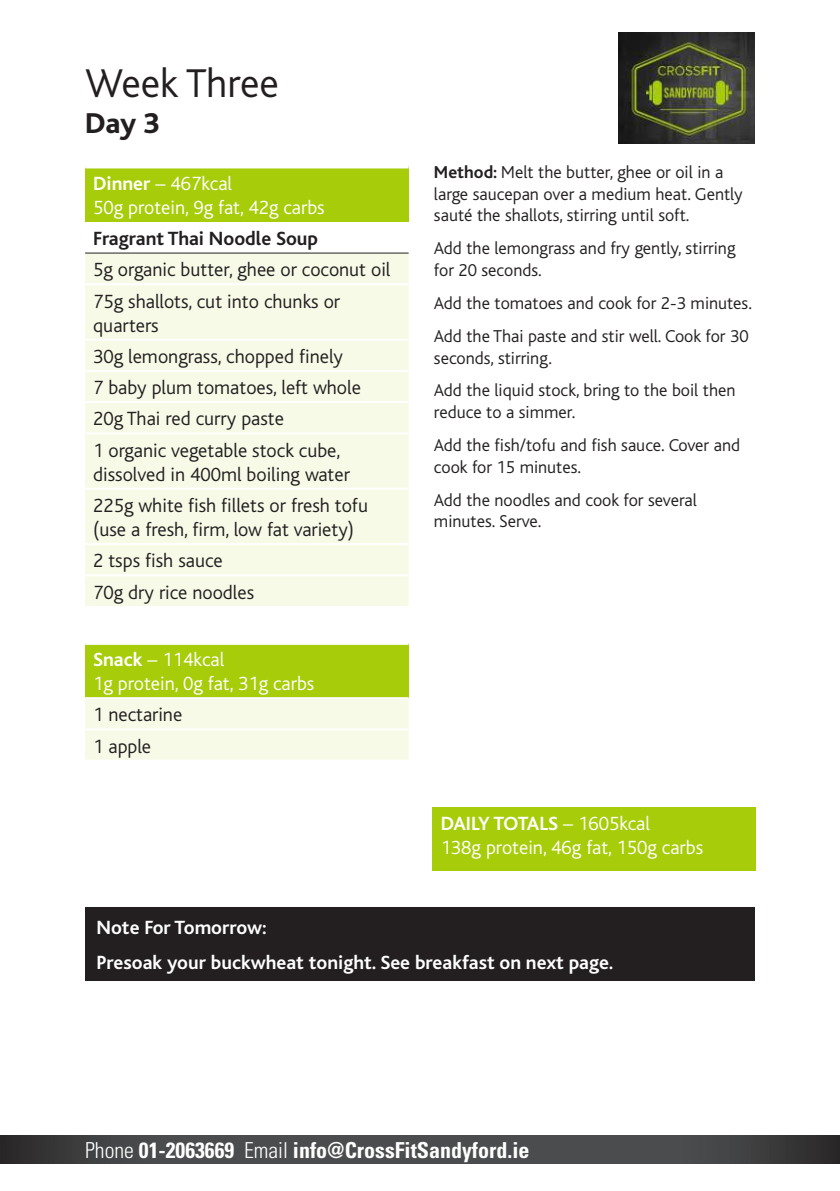
<style>
.page{position:relative;width:840px;height:1191px;background:#fff}
.page>*{position:absolute;margin:0;border:0;box-sizing:border-box;transform-origin:0 0}
.t1{font:300 42px "Bliss";color:#231f20}
.t2{font:800 30px "Bliss";color:#231f20}
.t3{font:700 condensed 22px "Univers";color:#fff}
.t4{font:300 20px/31.2px "Bliss";color:#231f20}
.t5{font:300 20px/24px "Bliss";color:#fff}
.t6{font:700 20px/35.4px "Bliss";color:#fff}
.t7{font:700 20px "Bliss";color:#231f20}
.t8{font:300 18px/33px "Bliss";color:#231f20}
.s1{font-weight:700}
.s2{font-weight:300}
</style>
<div class="page">
<svg style="left:0;top:1136px;width:839px;height:27px;background:#454546"></svg>
<div style="left:85px;top:166px;width:323px;height:56px;background:#a7cc0a"></div>
<div style="left:85px;top:253px;width:323px;height:353px;background:#f6fae7"></div>
<hr style="left:85px;top:252px;width:323px;height:1px;background:#231f20">
<hr style="left:85px;top:164px;width:323px;height:4px;background:#fff">
<hr style="left:85px;top:283px;width:323px;height:2px;background:#fff">
<hr style="left:85px;top:338px;width:323px;height:2px;background:#fff">
<hr style="left:85px;top:370px;width:323px;height:2px;background:#fff">
<hr style="left:85px;top:574px;width:323px;height:2px;background:#fff">
<hr style="left:85px;top:401px;width:323px;height:2px;background:#fff">
<hr style="left:85px;top:432px;width:323px;height:2px;background:#fff">
<hr style="left:85px;top:488px;width:323px;height:2px;background:#fff">
<hr style="left:85px;top:543px;width:323px;height:2px;background:#fff">
<div style="left:432px;top:807px;width:323px;height:63px;background:#a7cc0a"></div>
<div style="left:85px;top:907px;width:669px;height:73px;background:#231f20"></div>
<div style="left:85px;top:643px;width:323px;height:55px;background:#a7cc0a"></div>
<div style="left:85px;top:699px;width:323px;height:60px;background:#f6fae7"></div>
<svg style="left:85px;top:643px;width:323px;height:2px"></svg>
<hr style="left:85px;top:697px;width:323px;height:2px;background:#fff">
<hr style="left:85px;top:728px;width:323px;height:2px;background:#fff">
<img style="left:618px;top:33px;width:136px;height:110px">
<h1 class="t1" style="left:85px;top:61px;width:195px">Week Three</h1>
<h2 class="t2" style="left:85px;top:107px;width:76px">Day 3</h2>
<p class="t5" style="left:93px;top:172px;width:233px"><span class="s1">Dinner</span> – 467kcal<br>50g protein, 9g fat, 42g carbs</p>
<p class="t7" style="left:93px;top:228px;width:226px">Fragrant Thai Noodle Soup</p>
<p class="t4" style="left:93px;top:254px;width:298px">5g organic butter, ghee or coconut oil<br>75g shallots, cut into chunks or</p>
<p class="t4" style="left:93px;top:310px;width:269px">quarters<br>30g lemongrass, chopped finely<br>7 baby plum tomatoes, left whole<br>20g Thai red curry paste<br>1 organic vegetable stock cube,</p>
<p class="t4" style="left:93px;top:459px;width:276px">dissolved in 400ml boiling water<br>225g white fish fillets or fresh tofu</p>
<p class="t4" style="left:93px;top:514px;width:262px">(use a fresh, firm, low fat variety)<br>2 tsps fish sauce<br>70g dry rice noodles</p>
<p class="t5" style="left:93px;top:648px;width:223px"><span class="s1">Snack</span> – 114kcal<br>1g protein, 0g fat, 31g carbs</p>
<p class="t4" style="left:93px;top:699px;width:91px">1 nectarine<br>1 apple</p>
<p class="t8" style="left:434px;top:162px;width:310px;line-height:21.6px"><span class="s1">Method:</span> Melt the butter, ghee or oil in a large saucepan over a medium heat. Gently sauté the shallots, stirring until soft.</p>
<p class="t8" style="left:434px;top:238px;width:303px;line-height:21.6px">Add the lemongrass and fry gently, stirring for 20 seconds.</p>
<p class="t8" style="left:434px;top:287px;width:319px">Add the tomatoes and cook for 2-3 minutes.<br>Add the Thai paste and stir well. Cook for 30</p>
<p class="t8" style="left:434px;top:341px;width:303px">seconds, stirring.<br>Add the liquid stock, bring to the boil then</p>
<p class="t8" style="left:434px;top:396px;width:307px">reduce to a simmer.<br>Add the fish/tofu and fish sauce. Cover and</p>
<p class="t8" style="left:434px;top:450px;width:264px">cook for 15 minutes.<br>Add the noodles and cook for several</p>
<p class="t8" style="left:434px;top:505px;width:109px">minutes. Serve.</p>
<p class="t5" style="left:440px;top:812px;width:264px"><span class="s1">DAILY TOTALS</span> – 1605kcal<br>138g protein, 46g fat, 150g carbs</p>
<p class="t6" style="left:96px;top:910px;width:518px">Note For Tomorrow:<br>Presoak your buckwheat tonight. See breakfast on next page.</p>
<p class="t3" style="left:85px;top:1136px;width:445px"><span class="s2">Phone</span> 01-2063669 <span class="s2">Email</span> info@CrossFitSandyford.ie</p>
</div>
